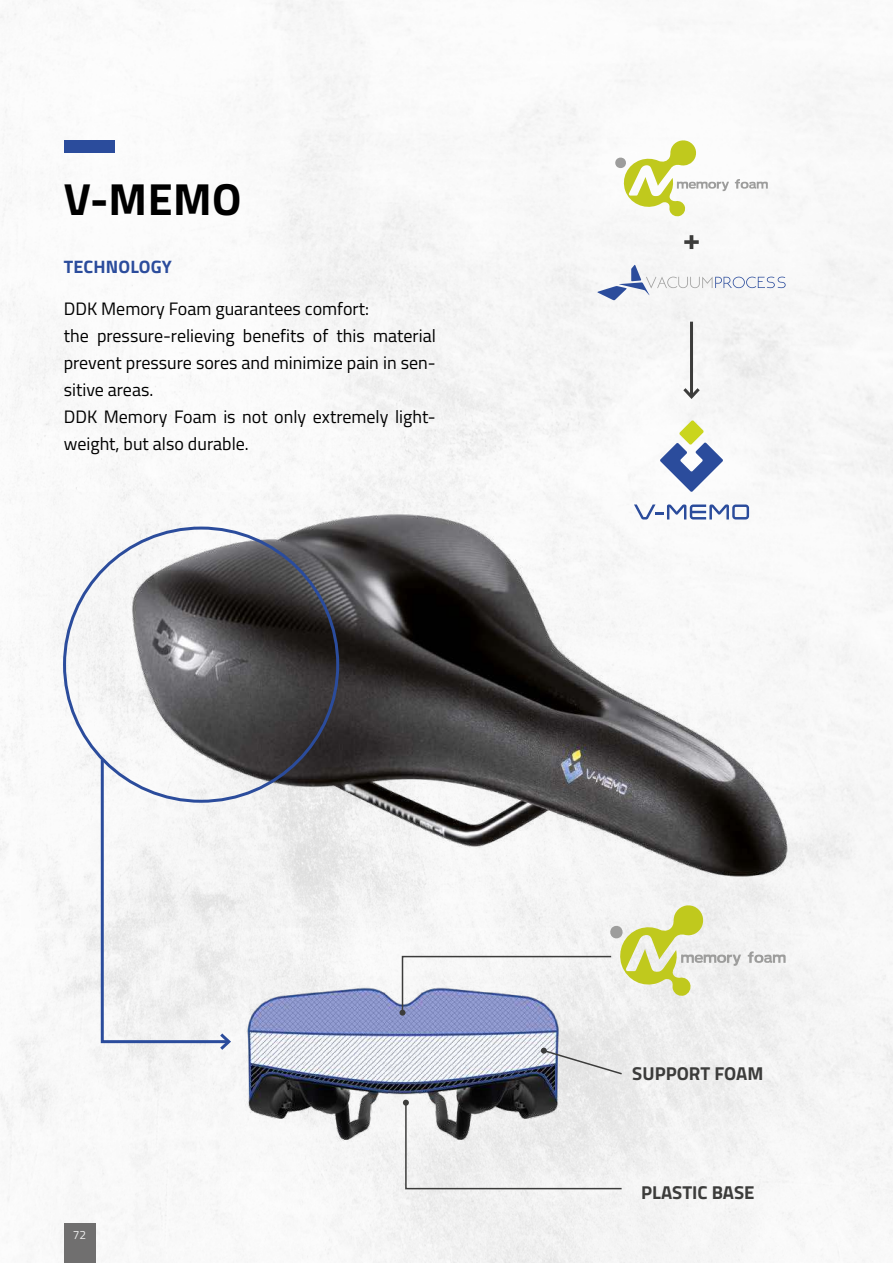
<style>
.page{position:relative;width:893px;height:1263px;background:#fff}
.page>*{position:absolute;margin:0;border:0;box-sizing:border-box;transform-origin:0 0}
.t1{font:700 45px "Titillium Web";color:#000}
.t2{font:700 18.6px "Titillium Web";color:#3c3c3b}
.t3{font:18px/27px "Titillium Web";color:#000}
.t4{font:700 18px "Titillium Web";letter-spacing:.01em;color:#2b4c9c}
.t5{font:12px "Titillium Web";color:#ededed}
</style>
<div class="page">
<img style="left:21px;top:492px;width:872px;height:436px">
<div style="left:64px;top:140px;width:51px;height:13px;background:#2b4c9c"></div>
<img style="left:217px;top:976px;width:372px;height:195px">
<svg style="left:748px;top:951px;width:38px;height:12px"></svg>
<svg style="left:99px;top:756px;width:134px;height:297px"></svg>
<svg style="left:399px;top:903px;width:342px;height:113px"></svg>
<svg style="left:541px;top:1048px;width:82px;height:28px;background:#c9cacd"></svg>
<svg style="left:403px;top:1100px;width:220px;height:90px"></svg>
<svg style="left:684px;top:235px;width:15px;height:14px"></svg>
<svg style="left:597px;top:265px;width:189px;height:36px"></svg>
<svg style="left:615px;top:139px;width:114px;height:78px"></svg>
<svg style="left:735px;top:179px;width:33px;height:10px"></svg>
<svg style="left:660px;top:420px;width:63px;height:72px"></svg>
<svg style="left:634px;top:504px;width:115px;height:15px"></svg>
<hr style="left:690px;top:322px;width:3px;height:75px;background:#3c3c3b">
<svg style="left:680px;top:385px;width:23px;height:16px"></svg>
<div style="left:64px;top:1223px;width:31px;height:40px;background:#706f6f"></div>
<h1 class="t1" style="left:64px;top:165px;width:179px">V-MEMO</h1>
<p class="t4" style="left:64px;top:253px;width:109px">TECHNOLOGY</p>
<p class="t3" style="left:64px;top:294px;width:374px">DDK Memory Foam guarantees comfort:<br>the pressure-relieving benefits of this material prevent pressure sores and minimize pain in sen&shy;sitive areas.<br>DDK Memory Foam is not only extremely light&shy;weight, but also durable.</p>
<p class="t5" style="left:73px;top:1226px;width:15px">72</p>
<p class="t2" style="left:632px;top:1059px;width:133px">SUPPORT FOAM</p>
<p class="t2" style="left:641px;top:1178px;width:115px">PLASTIC BASE</p>
</div>
